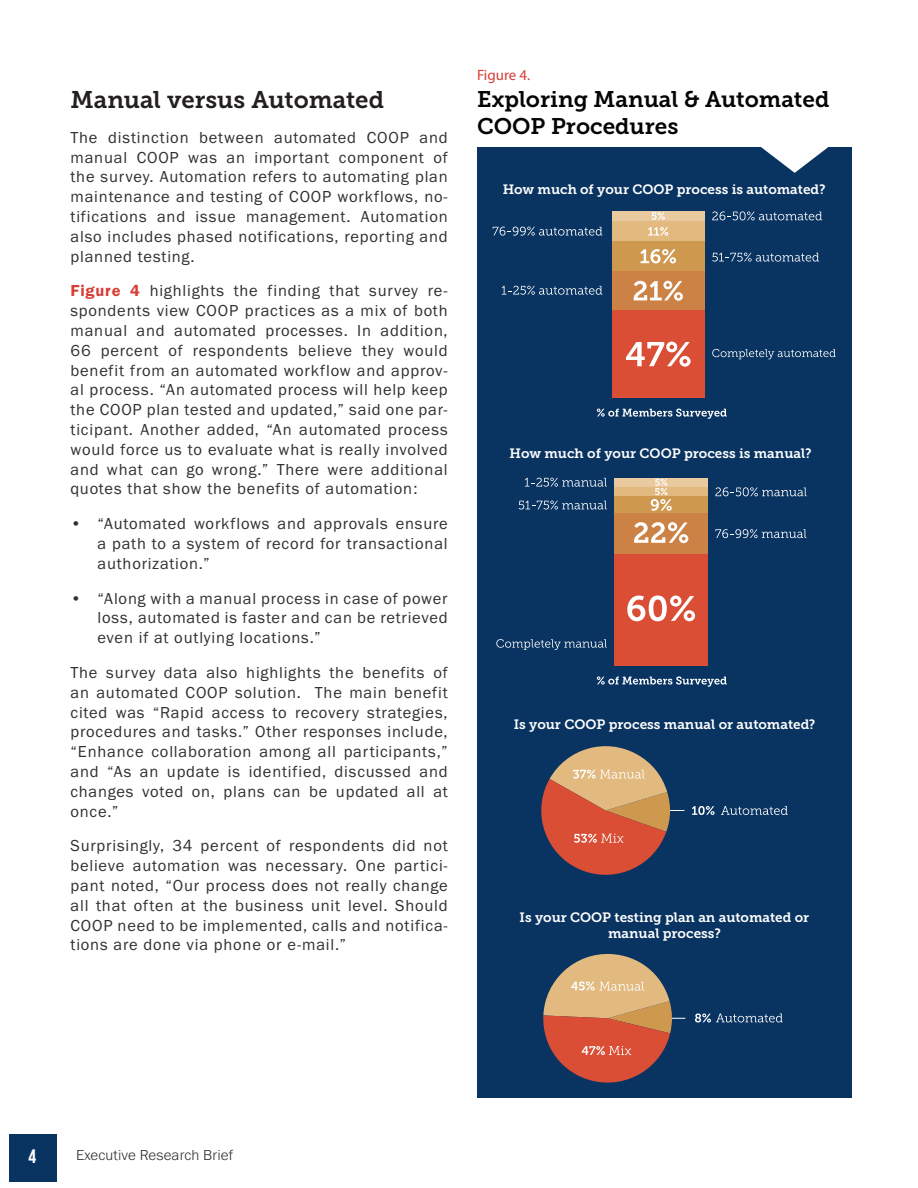
<style>
.page{position:relative;width:918px;height:1188px;background:#fff}
.page>*{position:absolute;margin:0;border:0;box-sizing:border-box;transform-origin:0 0}
.Body_Copy{font:24px "Museo Slab 700";color:#231f20}
.t1{font:22.5px/27px "Museo Slab 700";color:#040503}
.t2{font:19.5px "Bebas Neue";color:#fff}
.Body_Copy-2{font:16.5px/19.8px "Franklin Gothic URW Boo";letter-spacing:.05em;color:#312f30;text-align:justify}
.t3{font:300 15px "Franklin Gothic URW";letter-spacing:.005em;color:#312f30}
.t4{font:15px "Myriad Pro";color:#d83c34}
.t5{font:13.5px/16.2px "Museo Slab 700";color:#fff;text-align:center}
.s1{font-family:"Franklin Gothic URW Dem";color:#d83c34}
</style>
<div class="page">
<div style="left:9px;top:1135px;width:47px;height:47px;background:#093360"></div>
<div style="left:477px;top:147px;width:375px;height:951px;background:#093360"></div>
<div style="left:612px;top:212px;width:93px;height:9px;background:#e9ca9e"></div>
<div style="left:612px;top:221px;width:93px;height:20px;background:#e2ba80"></div>
<div style="left:612px;top:241px;width:93px;height:30px;background:#cf984f"></div>
<div style="left:612px;top:271px;width:93px;height:39px;background:#cb8244"></div>
<div style="left:612px;top:310px;width:93px;height:88px;background:#d94e35"></div>
<svg style="left:626px;top:342px;width:65px;height:25px"></svg>
<svg style="left:634px;top:281px;width:49px;height:20px"></svg>
<svg style="left:640px;top:249px;width:36px;height:14px"></svg>
<svg style="left:648px;top:227px;width:20px;height:9px"></svg>
<svg style="left:652px;top:212px;width:13px;height:8px"></svg>
<svg style="left:493px;top:227px;width:109px;height:9px"></svg>
<svg style="left:502px;top:286px;width:100px;height:9px"></svg>
<svg style="left:712px;top:211px;width:110px;height:9px"></svg>
<svg style="left:712px;top:253px;width:107px;height:9px"></svg>
<svg style="left:712px;top:349px;width:124px;height:10px"></svg>
<svg style="left:597px;top:409px;width:130px;height:10px"></svg>
<div style="left:615px;top:478px;width:93px;height:9px;background:#e9ca9e"></div>
<div style="left:615px;top:487px;width:93px;height:10px;background:#e2ba80"></div>
<div style="left:615px;top:497px;width:93px;height:16px;background:#cf984f"></div>
<div style="left:615px;top:513px;width:93px;height:41px;background:#cb8244"></div>
<div style="left:615px;top:554px;width:93px;height:112px;background:#d94e35"></div>
<svg style="left:627px;top:596px;width:68px;height:25px"></svg>
<svg style="left:634px;top:522px;width:54px;height:21px"></svg>
<svg style="left:651px;top:479px;width:21px;height:32px"></svg>
<svg style="left:525px;top:478px;width:82px;height:9px"></svg>
<svg style="left:715px;top:487px;width:92px;height:9px"></svg>
<svg style="left:519px;top:501px;width:88px;height:9px"></svg>
<svg style="left:715px;top:529px;width:91px;height:9px"></svg>
<svg style="left:597px;top:676px;width:130px;height:11px"></svg>
<svg style="left:496px;top:639px;width:111px;height:11px"></svg>
<svg style="left:692px;top:806px;width:23px;height:9px"></svg>
<svg style="left:721px;top:806px;width:67px;height:9px"></svg>
<svg style="left:533px;top:737px;width:151px;height:146px;background:#85605b"></svg>
<svg style="left:695px;top:1013px;width:88px;height:9px"></svg>
<svg style="left:542px;top:952px;width:143px;height:137px;background:#956a5d"></svg>
<p class="Body_Copy" style="left:70px;top:86px;width:315px">Manual versus Automated</p>
<p class="Body_Copy-2" style="left:70px;top:127px;width:379px">The distinction between automated COOP and manual COOP was an important component of the survey. Automation refers to automating plan maintenance and testing of COOP workflows, no&shy;tifications and issue management. Automation also includes phased notifications, reporting and planned testing.</p>
<p class="Body_Copy-2" style="left:70px;top:281px;width:379px"><span class="s1">Figure 4</span> highlights the finding that survey re&shy;spondents view COOP practices as a mix of both manual and automated processes. In addition, 66 percent of respondents believe they would benefit from an automated workflow and approv&shy;al process. “An automated process will help keep the COOP plan tested and updated,” said one par&shy;ticipant. Another added, “An automated process would force us to evaluate what is really involved and what can go wrong.” There were additional quotes that show the benefits of automation:</p>
<p class="Body_Copy-2" style="left:98px;top:514px;width:352px;text-indent:-27px">• “Automated workflows and approvals ensure a path to a system of record for transactional authorization.”</p>
<p class="Body_Copy-2" style="left:98px;top:588px;width:352px;text-indent:-27px">• “Along with a manual process in case of power loss, automated is faster and can be retrieved even if at outlying locations.”</p>
<p class="Body_Copy-2" style="left:70px;top:662px;width:379px">The survey data also highlights the benefits of an automated COOP solution. The main benefit cited was “Rapid access to recovery strategies, procedures and tasks.” Other responses include, “Enhance collaboration among all participants,” and “As an update is identified, discussed and changes voted on, plans can be updated all at once.”</p>
<p class="Body_Copy-2" style="left:70px;top:836px;width:379px">Surprisingly, 34 percent of respondents did not believe automation was necessary. One partici&shy;pant noted, “Our process does not really change all that often at the business unit level. Should COOP need to be implemented, calls and notifica&shy;tions are done via phone or e-mail.”</p>
<p class="t4" style="left:477px;top:66px;width:55px">Figure 4.</p>
<p class="t1" style="left:477px;top:85px;width:354px">Exploring Manual &amp; Automated<br>COOP Procedures</p>
<p class="t5" style="left:503px;top:181px;width:325px">How much of your COOP process is automated?</p>
<p class="t5" style="left:510px;top:445px;width:304px">How much of your COOP process is manual?</p>
<p class="t5" style="left:514px;top:716px;width:303px">Is your COOP process manual or automated?</p>
<p class="t5" style="left:520px;top:909px;width:291px">Is your COOP testing plan an automated or manual process?</p>
<p class="t2" style="left:28px;top:1145px;width:9px">4</p>
<p class="t3" style="left:76px;top:1145px;width:158px">Executive Research Brief</p>
</div>
